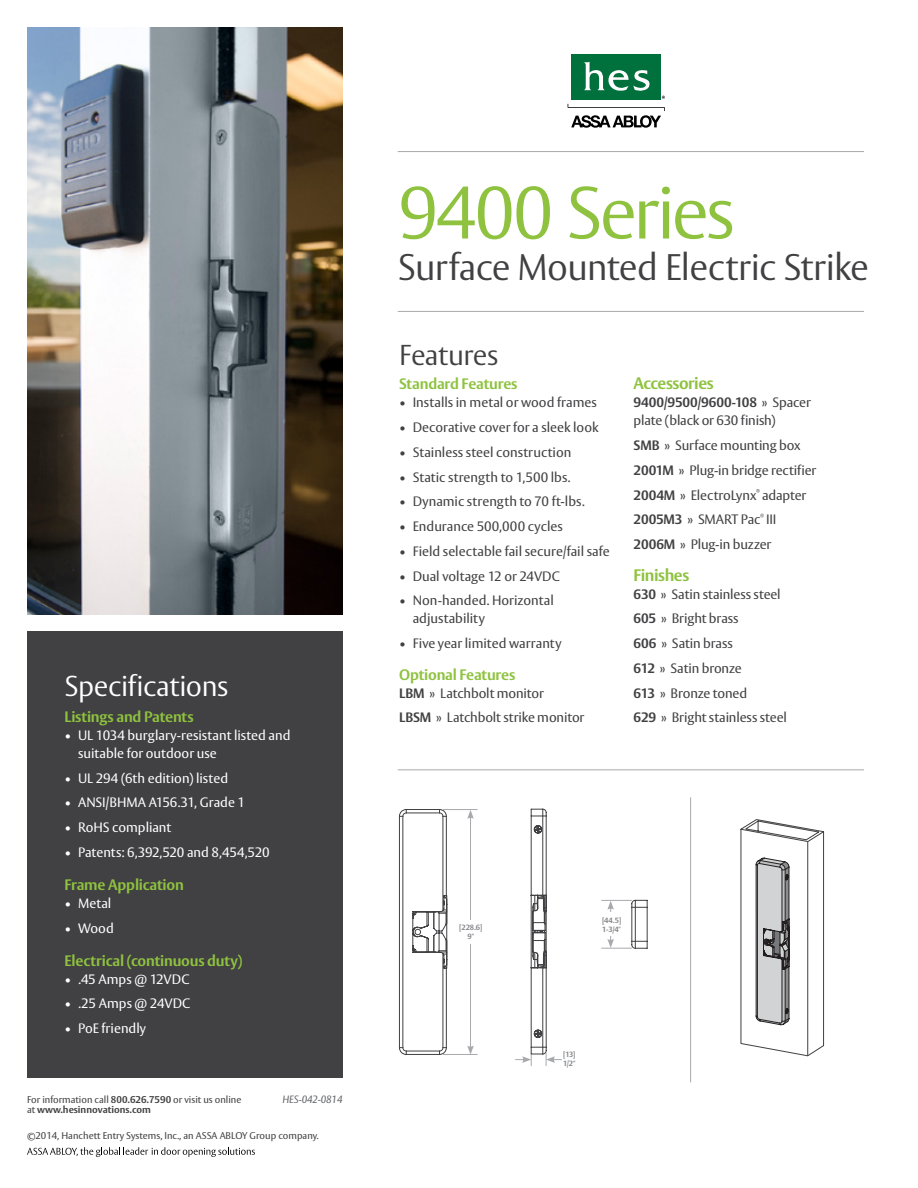
<style>
.page{position:relative;width:918px;height:1188px;background:#fff}
.page>*{position:absolute;margin:0;border:0;box-sizing:border-box;transform-origin:0 0}
.t1{font:300 73.2px "ASSA Vesta";letter-spacing:-.04em;color:#8ec23f}
.t2{font:300 36.6px "ASSA Vesta";letter-spacing:-.02em;color:#414042}
.t3{font:300 28.5px "ASSA Vesta";letter-spacing:-.015em;color:#fff}
.t4{font:300 28.5px "ASSA Vesta";letter-spacing:-.015em;color:#414042}
.t5{font:700 16.5px "ASSA Vesta";letter-spacing:-.025em;color:#8ec23f}
.t6{font:700 15px "ASSA Vesta";letter-spacing:-.015em;color:#8ec23f}
.t7{font:13.5px/24.8px "ASSA Vesta";letter-spacing:-.005em;color:#414042}
.t8{font:13.5px/18px "ASSA Vesta";color:#fff}
.t9{font:italic 10.5px "ASSA Vesta";letter-spacing:-.01em;color:#636466}
.t10{font:9.75px/10.5px "ASSA Vesta";color:#414042}
.t11{font:700 7.5px/9px "ASSA Vesta";letter-spacing:-.015em;color:#808285}
.s1{font-weight:700}
</style>
<div class="page">
<div style="left:27px;top:632px;width:316px;height:446px;background:#414042"></div>
<img style="left:27px;top:27px;width:316px;height:588px">
<svg style="left:756px;top:489px;width:4px;height:4px"></svg>
<svg style="left:760px;top:514px;width:4px;height:3px"></svg>
<div style="left:572px;top:54px;width:89px;height:45px;background:#00703c"></div>
<svg style="left:568px;top:62px;width:97px;height:66px"></svg>
<hr style="left:398px;top:311px;width:466px;height:1px;background:#a7a9ac">
<hr style="left:398px;top:769px;width:466px;height:1px;background:#a7a9ac">
<hr style="left:398px;top:151px;width:466px;height:1px;background:#a7a9ac">
<svg style="left:27px;top:1147px;width:228px;height:10px"></svg>
<hr style="left:690px;top:797px;width:1px;height:285px;background:#a7a9ac">
<svg style="left:399px;top:809px;width:49px;height:246px"></svg>
<hr style="left:443px;top:809px;width:34px;height:1px;background:#a7a9ac">
<hr style="left:443px;top:1054px;width:34px;height:1px;background:#a7a9ac">
<hr style="left:470px;top:816px;width:1px;height:232px;background:#a7a9ac">
<svg style="left:467px;top:810px;width:7px;height:9px"></svg>
<svg style="left:467px;top:1046px;width:7px;height:8px"></svg>
<div style="left:454px;top:920px;width:34px;height:24px;background:#fff"></div>
<svg style="left:631px;top:900px;width:17px;height:49px"></svg>
<hr style="left:602px;top:900px;width:30px;height:1px;background:#a7a9ac">
<hr style="left:602px;top:948px;width:30px;height:1px;background:#a7a9ac">
<hr style="left:610px;top:907px;width:1px;height:34px;background:#a7a9ac">
<svg style="left:607px;top:901px;width:7px;height:9px"></svg>
<svg style="left:607px;top:939px;width:7px;height:9px"></svg>
<div style="left:596px;top:912px;width:32px;height:24px;background:#fff"></div>
<svg style="left:515px;top:809px;width:47px;height:257px"></svg>
<svg style="left:740px;top:819px;width:84px;height:237px"></svg>
<hr style="left:807px;top:842px;width:1px;height:214px;background:#414042">
<h3 class="t3" style="left:65px;top:668px;width:165px">Specifications</h3>
<p class="t6" style="left:65px;top:707px;width:131px">Listings and Patents</p>
<p class="t8" style="left:78px;top:727px;width:214px;text-indent:-14px">• UL 1034 burglary-resistant listed and suitable for outdoor use</p>
<p class="t8" style="left:65px;top:769px;width:165px">• UL 294 (6th edition) listed</p>
<p class="t8" style="left:65px;top:794px;width:182px">• ANSI/BHMA A156.31, Grade 1</p>
<p class="t8" style="left:65px;top:819px;width:108px">• RoHS compliant</p>
<p class="t8" style="left:65px;top:844px;width:207px">• Patents: 6,392,520 and 8,454,520</p>
<p class="t6" style="left:65px;top:875px;width:121px">Frame Application</p>
<p class="t8" style="left:65px;top:895px;width:48px">• Metal</p>
<p class="t8" style="left:65px;top:919px;width:51px">• Wood</p>
<p class="t6" style="left:65px;top:951px;width:180px">Electrical (continuous duty)</p>
<p class="t8" style="left:65px;top:970px;width:126px">• .45 Amps @ 12VDC</p>
<p class="t8" style="left:65px;top:995px;width:127px">• .25 Amps @ 24VDC</p>
<p class="t8" style="left:65px;top:1020px;width:83px">• PoE friendly</p>
<p class="t10" style="left:27px;top:1095px;width:216px">For information call <span class="s1">800.626.7590</span> or visit us online at <span class="s1">www.hesinnovations.com</span></p>
<p class="t10" style="left:27px;top:1131px;width:293px">©2014, Hanchett Entry Systems, Inc., an ASSA ABLOY Group company.</p>
<p class="t9" style="left:282px;top:1093px;width:62px">HES-042-0814</p>
<h1 class="t1" style="left:398px;top:169px;width:339px">9400 Series</h1>
<h2 class="t2" style="left:398px;top:246px;width:473px">Surface Mounted Electric Strike</h2>
<h3 class="t4" style="left:399px;top:337px;width:101px">Features</h3>
<p class="t6" style="left:399px;top:375px;width:120px">Standard Features</p>
<p class="t7" style="left:399px;top:391px;width:199px">• Installs in metal or wood frames</p>
<p class="t7" style="left:399px;top:416px;width:201px">• Decorative cover for a sleek look</p>
<p class="t7" style="left:399px;top:440px;width:174px">• Stainless steel construction</p>
<p class="t7" style="left:399px;top:465px;width:173px">• Static strength to 1,500 lbs.</p>
<p class="t7" style="left:399px;top:490px;width:187px">• Dynamic strength to 70 ft-lbs.</p>
<p class="t7" style="left:399px;top:515px;width:165px">• Endurance 500,000 cycles</p>
<p class="t7" style="left:399px;top:539px;width:212px">• Field selectable fail secure/fail safe</p>
<p class="t7" style="left:399px;top:564px;width:162px">• Dual voltage 12 or 24VDC</p>
<p class="t7" style="left:413px;top:592px;width:143px;line-height:18px;text-indent:-14px">• Non-handed. Horizontal adjustability</p>
<p class="t7" style="left:399px;top:632px;width:164px">• Five year limited warranty</p>
<p class="t6" style="left:399px;top:665px;width:118px">Optional Features</p>
<p class="t7" style="left:399px;top:681px;width:187px"><span class="s1">LBM</span> » Latchbolt monitor<br><span class="s1">LBSM</span> » Latchbolt strike monitor</p>
<p class="t5" style="left:634px;top:373px;width:82px">Accessories</p>
<p class="t7" style="left:634px;top:394px;width:179px;line-height:18px"><span class="s1">9400/9500/9600-108</span> » Spacer plate (black or 630 finish)</p>
<p class="t7" style="left:634px;top:434px;width:184px"><span class="s1">SMB</span> » Surface mounting box<br><span class="s1">2001M</span> » Plug-in bridge rectifier<br><span class="s1">2004M</span> » ElectroLynx adapter<br><span class="s1">2005M3</span> » SMART Pac III<br><span class="s1">2006M</span> » Plug-in buzzer</p>
<p class="t5" style="left:634px;top:565px;width:57px">Finishes</p>
<p class="t7" style="left:634px;top:582px;width:155px"><span class="s1">630</span> » Satin stainless steel<br><span class="s1">605</span> » Bright brass<br><span class="s1">606</span> » Satin brass<br><span class="s1">612</span> » Satin bronze<br><span class="s1">613</span> » Bronze toned<br><span class="s1">629</span> » Bright stainless steel</p>
<p class="t11" style="left:459px;top:923px;width:25px;text-align:center">[228.6]<br>9"</p>
<p class="t11" style="left:602px;top:916px;width:21px">[44.5]<br>1-3/4"</p>
<p class="t11" style="left:563px;top:1050px;width:14px">[13]<br>1/2"</p>
</div>
